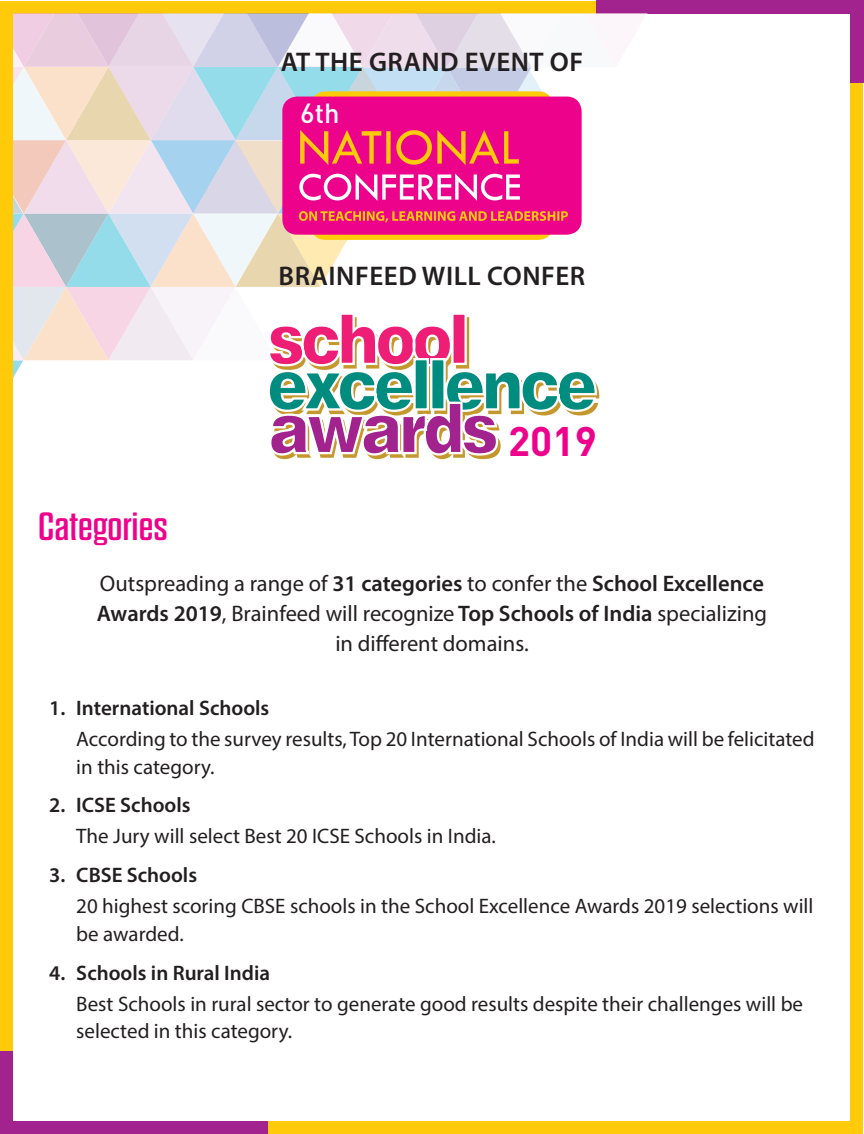
<style>
.page{position:relative;width:864px;height:1134px;background:#fff}
.page>*{position:absolute;margin:0;border:0;box-sizing:border-box;transform-origin:0 0}
.t1{font:700 40.8px "DIN Pro";color:#ed028c}
.t2{font:39.3px "Dharma Gothic E";color:#ed028c;scale:1.19 1}
.t3{font:500 27.3px "DIN Pro";color:#fff}
.t4{font:600 27px "Myriad Pro";letter-spacing:.02em;color:#231f20}
.t5{font:22.5px/30px "Myriad Pro";color:#231f20;text-align:center}
.t6{font:21px/27.8px "Myriad Pro";color:#231f20}
.t7{font:600 21px "Myriad Pro";color:#231f20}
.s1{font-weight:600}
</style>
<div class="page">
<div style="left:1px;top:1px;width:862px;height:1132px;background:#feca0a"></div>
<div style="left:596px;top:0;width:268px;height:82px;background:#a2238e"></div>
<div style="left:0;top:1052px;width:268px;height:82px;background:#a2238e"></div>
<div style="left:14px;top:14px;width:836px;height:1106px;background:#fff"></div>
<svg style="left:14px;top:14px;width:586px;height:445px"></svg>
<p class="t4" style="left:281px;top:45px;width:232px">At the gran d event</p>
<p class="t4" style="left:550px;top:45px;width:35px">of</p>
<h3 class="t3" style="left:300px;top:95px;width:41px">6th</h3>
<p class="t4" style="left:279px;top:258px;width:292px">Brain feed will confeR</p>
<h1 class="t1" style="left:508px;top:414px;width:90px">2019</h1>
<h2 class="t2" style="left:38px;top:506px;width:110px">Categories</h2>
<p class="t5" style="left:97px;top:568px;width:672px">Outspreading a range of <span class="s1">31 categories</span> to confer the <span class="s1">School Excellence<br>Awards 2019</span>, Brainfeed will recognize <span class="s1">Top Schools of India</span> specializing in different domains.</p>
<p class="t7" style="left:49px;top:694px;width:222px">1. International Schools</p>
<p class="t6" style="left:76px;top:725px;width:740px">According to the survey results, Top 20 International Schools of India will be felicitated in this category.</p>
<p class="t7" style="left:49px;top:792px;width:143px">2. ICSE Schools</p>
<p class="t6" style="left:76px;top:822px;width:421px">The Jury will select Best 20 ICSE Schools in India.</p>
<p class="t7" style="left:49px;top:862px;width:149px">3. CBSE Schools</p>
<p class="t6" style="left:76px;top:892px;width:739px">20 highest scoring CBSE schools in the School Excellence Awards 2019 selections will be awarded.</p>
<p class="t7" style="left:49px;top:959px;width:222px">4. Schools in Rural India</p>
<p class="t6" style="left:76px;top:989px;width:728px">Best Schools in rural sector to generate good results despite their challenges will be selected in this category.</p>
</div>
